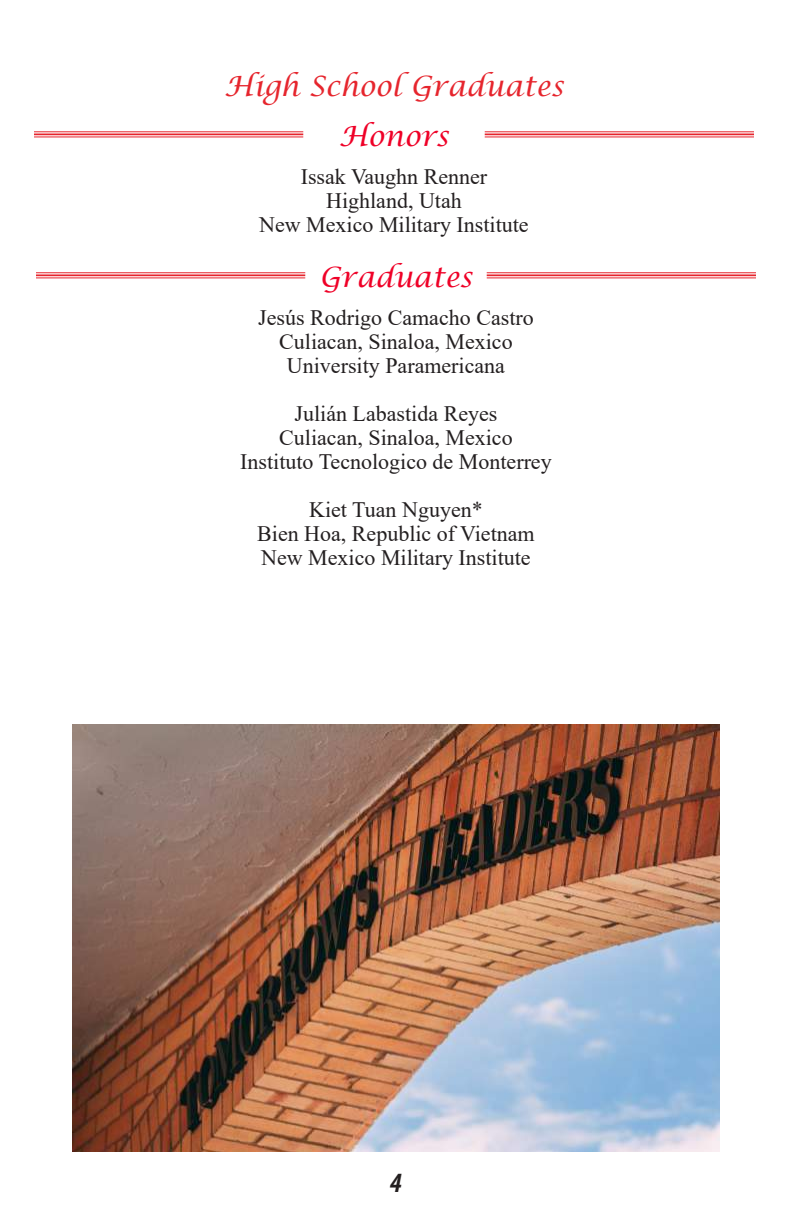
<style>
.page{position:relative;width:792px;height:1224px;background:#fff}
.page>*{position:absolute;margin:0;border:0;box-sizing:border-box;transform-origin:0 0}
.t1{font:italic 28px "Lucida Calligraphy";color:#e6252d}
.t2{font:italic 28px "Lucida Calligraphy";color:#ef0027}
.t3{font:italic 700 condensed 28px "Myriad Pro";color:#231f20}
.t4{font:22px/24px "Times New Roman";color:#231f20;text-align:center}
</style>
<div class="page">
<hr style="left:487px;top:272px;width:269px;height:1px;background:#e6252d">
<hr style="left:487px;top:274px;width:269px;height:2px;background:#e6252d">
<hr style="left:487px;top:277px;width:269px;height:1px;background:#e6252d">
<hr style="left:485px;top:131px;width:269px;height:1px;background:#e6252d">
<hr style="left:485px;top:134px;width:269px;height:1px;background:#e6252d">
<hr style="left:485px;top:137px;width:269px;height:1px;background:#e6252d">
<hr style="left:36px;top:272px;width:269px;height:1px;background:#e6252d">
<hr style="left:36px;top:274px;width:269px;height:2px;background:#e6252d">
<hr style="left:36px;top:277px;width:269px;height:1px;background:#e6252d">
<hr style="left:34px;top:131px;width:269px;height:1px;background:#e6252d">
<hr style="left:34px;top:134px;width:269px;height:1px;background:#e6252d">
<hr style="left:34px;top:137px;width:269px;height:1px;background:#e6252d">
<img style="left:72px;top:724px;width:648px;height:428px">
<p class="t1" style="left:224px;top:69px;width:341px">High School Graduates</p>
<p class="t2" style="left:339px;top:120px;width:111px">Honors</p>
<p class="t4" style="left:259px;top:164px;width:271px">Issak Vaughn Renner<br>Highland, Utah<br>New Mexico Military Institute</p>
<p class="t2" style="left:319px;top:260px;width:155px">Graduates</p>
<p class="t4" style="left:258px;top:305px;width:277px">Jesús Rodrigo Camacho Castro<br>Culiacan, Sinaloa, Mexico<br>University Paramericana</p>
<p class="t4" style="left:240px;top:401px;width:313px">Julián Labastida Reyes<br>Culiacan, Sinaloa, Mexico<br>Instituto Tecnologico de Monterrey</p>
<p class="t4" style="left:257px;top:497px;width:279px">Kiet Tuan Nguyen*<br>Bien Hoa, Republic of Vietnam<br>New Mexico Military Institute</p>
<p class="t3" style="left:390px;top:1165px;width:14px">4</p>
</div>
